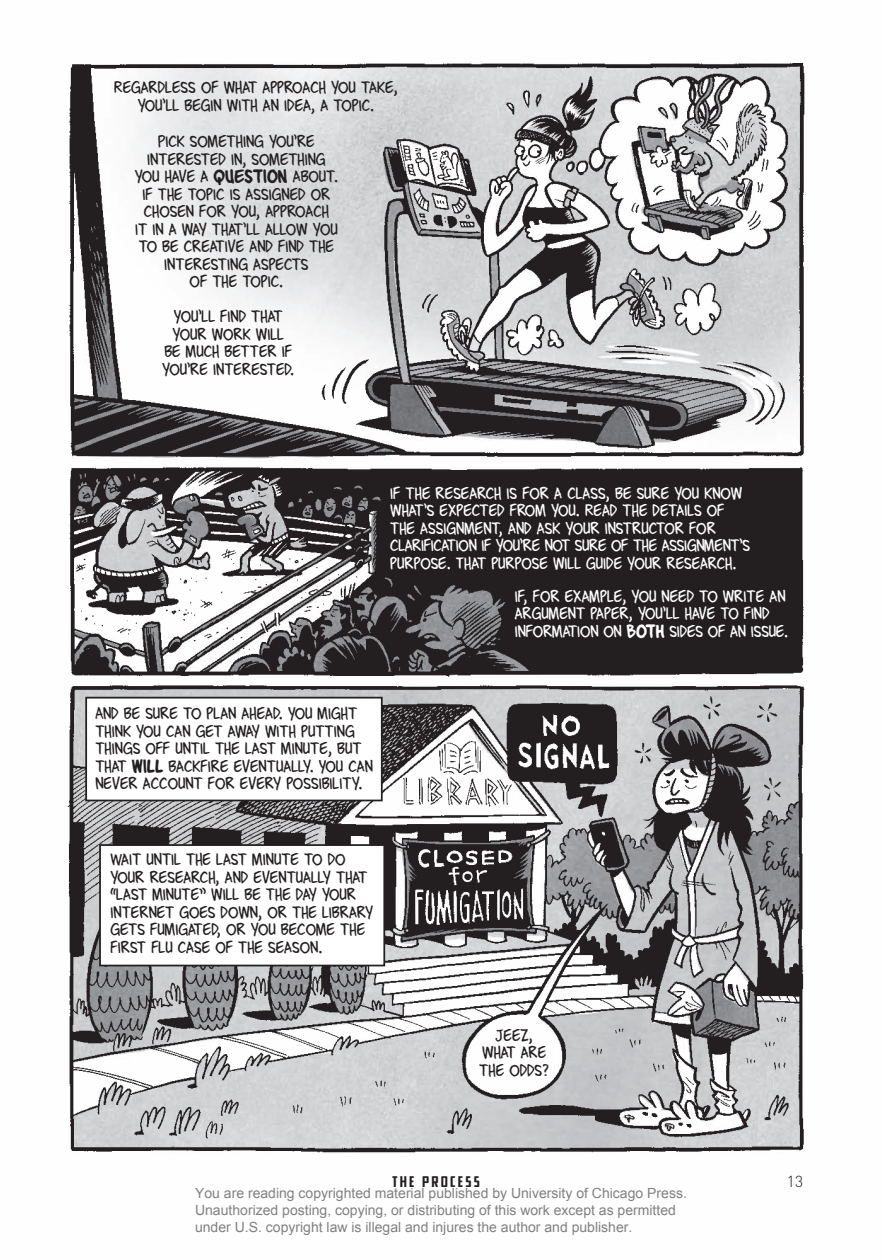
<style>
.page{position:relative;width:882px;height:1260px;background:#fff}
.page>*{position:absolute;margin:0;border:0;box-sizing:border-box;transform-origin:0 0}
.t1{font:300 15.75px "DIN";color:#231f20}
.t2{font:14.88px/17.5px "Kevin Cannon Reg BRAV Oopen";color:#231f20;text-align:center}
.t3{font:14.88px/17.5px "Kevin Cannon Reg BRAV Oopen";color:#fff}
.t4{font:14px/16.8px "Arial";color:#808080}
.t5{font:14px "CC Elephantmen Tall";color:#231f20}
.s1{font-family:"Kevin Cannon Bold BRAV Oopen"}
</style>
<div class="page">
<img style="left:67px;top:63px;width:738px;height:1090px">
<div style="left:86px;top:698px;width:296px;height:102px;background:#fff"></div>
<div style="left:85px;top:697px;width:298px;height:104px;border:2px solid #231f20"></div>
<div style="left:100px;top:845px;width:284px;height:121px;background:#fff"></div>
<div style="left:99px;top:844px;width:286px;height:122px;border:2px solid #231f20"></div>
<p class="t2" style="left:114px;top:78px;width:285px">REGARDLESS OF WHAT APPROACH YOU TAKE,<br>YOU’LL BEGIN WITH AN IDEA, A TOPIC.</p>
<p class="t2" style="left:135px;top:133px;width:205px">PICK SOMETHING YOU’RE<br>INTERESTED IN, SOMETHING<br>YOU HAVE A <span class="s1">QUESTION</span> ABOUT.<br>IF THE TOPIC IS ASSIGNED OR<br>CHOSEN FOR YOU, APPROACH<br>IT IN A WAY THAT’LL ALLOW YOU<br>TO BE CREATIVE AND FIND THE<br>INTERESTING ASPECTS<br>OF THE TOPIC.</p>
<p class="t2" style="left:162px;top:308px;width:134px">YOU’LL FIND THAT<br>YOUR WORK WILL<br>BE MUCH BETTER IF<br>YOU’RE INTERESTED.</p>
<p class="t3" style="left:390px;top:484px;width:361px">IF THE RESEARCH IS FOR A CLASS, BE SURE YOU KNOW WHAT’S EXPECTED FROM YOU. READ THE DETAILS OF THE ASSIGNMENT, AND ASK YOUR INSTRUCTOR FOR CLARIFICATION IF YOU’RE NOT SURE OF THE ASSIGNMENT’S PURPOSE. THAT PURPOSE WILL GUIDE YOUR RESEARCH.</p>
<p class="t3" style="left:515px;top:587px;width:275px">IF, FOR EXAMPLE, YOU NEED TO WRITE AN<br>ARGUMENT PAPER, YOU’LL HAVE TO FIND<br>INFORMATION ON <span class="s1">BOTH</span> SIDES OF AN ISSUE.</p>
<p class="t2" style="left:95px;top:704px;width:279px;text-align:left">AND BE SURE TO PLAN AHEAD. YOU MIGHT THINK YOU CAN GET AWAY WITH PUTTING THINGS OFF UNTIL THE LAST MINUTE, BUT THAT <span class="s1">WILL</span> BACKFIRE EVENTUALLY. YOU CAN NEVER ACCOUNT FOR EVERY POSSIBILITY.</p>
<p class="t2" style="left:110px;top:851px;width:264px;text-align:left">WAIT UNTIL THE LAST MINUTE TO DO<br>YOUR RESEARCH, AND EVENTUALLY THAT “LAST MINUTE” WILL BE THE DAY YOUR<br>INTERNET GOES DOWN, OR THE LIBRARY<br>GETS FUMIGATED, OR YOU BECOME THE<br>FIRST FLU CASE OF THE SEASON.</p>
<p class="t2" style="left:479px;top:1026px;width:72px">JEEZ,<br>WHAT ARE<br>THE ODDS?</p>
<p class="t5" style="left:392px;top:1174px;width:40px">TH E PROC</p>
<p class="t5" style="left:458px;top:1174px;width:23px">ESS</p>
<p class="t1" style="left:787px;top:1171px;width:18px">13</p>
<p class="t4" style="left:195px;top:1185px;width:493px">You are reading copyrighted material published by University of Chicago Press.<br>Unauthorized posting, copying, or distributing of this work except as permitted under U.S. copyright law is illegal and injures the author and publisher.</p>
</div>
